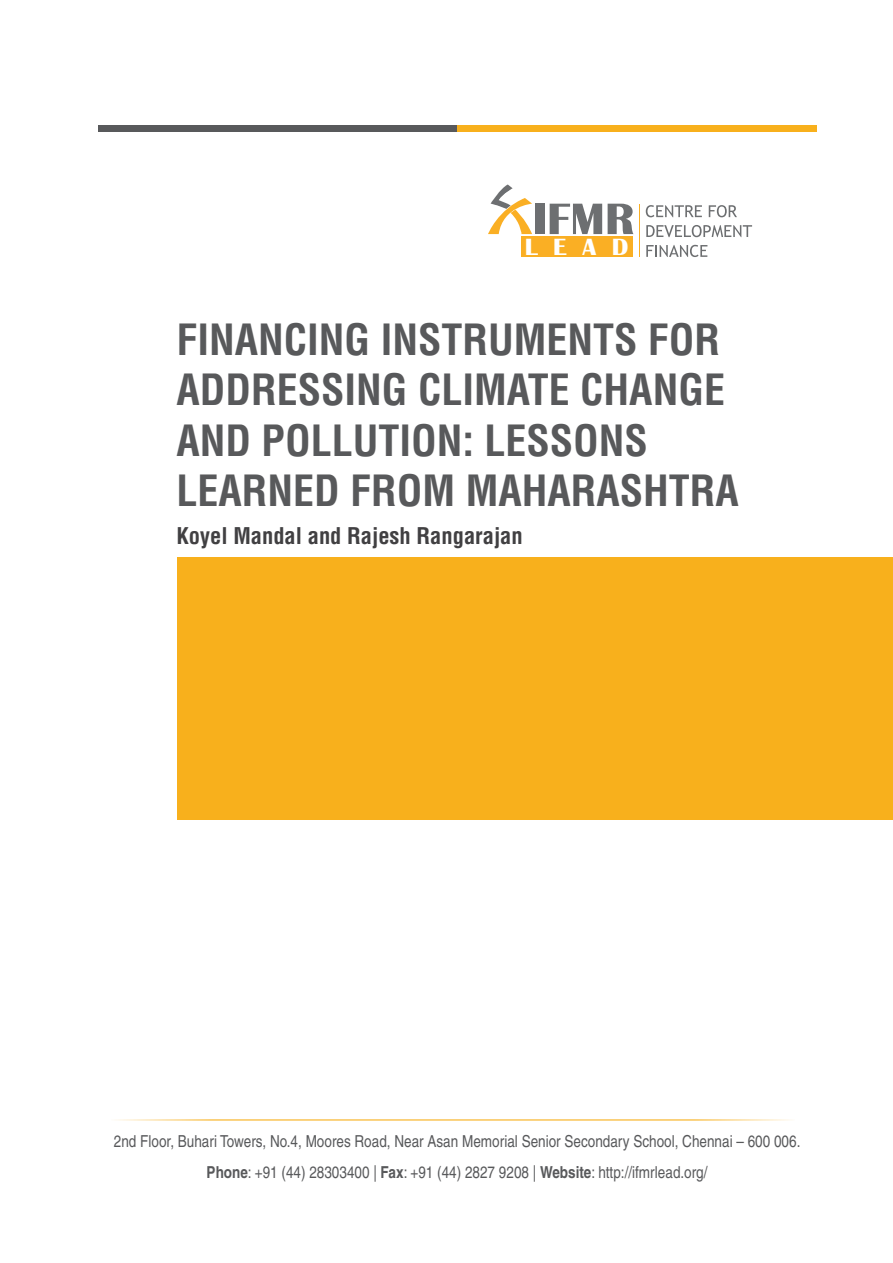
<style>
.page{position:relative;width:893px;height:1263px;background:#fff}
.page>*{position:absolute;margin:0;border:0;box-sizing:border-box;transform-origin:0 0}
.t1{font:700 condensed 42px/50.4px "Helvetica";color:#58595b}
.t2{font:700 24.3px "Britannic";color:#fff;scale:1.04 1}
.t3{font:700 condensed 22.5px "Helvetica";color:#414042}
.t4{font:condensed 16.5px/31px "Helvetica";color:#58595b;text-align:center}
.s1{font-weight:700}
</style>
<div class="page">
<div style="left:98px;top:125px;width:718px;height:7px;background:#58595b"></div>
<div style="left:457px;top:125px;width:359px;height:7px;background:#f8b01c"></div>
<div style="left:177px;top:557px;width:716px;height:263px;background:#f8b01c"></div>
<hr style="left:111px;top:1119px;width:684px;height:1px;background:#f8b01c">
<svg style="left:537px;top:203px;width:8px;height:31px"></svg>
<div style="left:535px;top:204px;width:9px;height:30px;background:#6d6f71"></div>
<svg style="left:547px;top:203px;width:206px;height:54px"></svg>
<svg style="left:488px;top:184px;width:49px;height:53px"></svg>
<div style="left:521px;top:237px;width:112px;height:20px;background:#faaf24"></div>
<h2 class="t2" style="left:525px;top:233px;width:101px">LEAD</h2>
<h1 class="t1" style="left:176px;top:314px;width:564px">FINANCING INSTRUMENTS FOR<br>ADDRESSING CLIMATE CHANGE<br>AND POLLUTION: LESSONS<br>LEARNED FROM MAHARASHTRA</h1>
<h3 class="t3" style="left:176px;top:522px;width:348px">Koyel Mandal and Rajesh Rangarajan</h3>
<p class="t4" style="left:114px;top:1125px;width:688px">2nd Floor, Buhari Towers, No.4, Moores Road, Near Asan Memorial Senior Secondary School, Chennai – 600 006.<br><span class="s1">Phone</span>: +91 (44) 28303400 | <span class="s1">Fax</span>: +91 (44) 2827 9208 | <span class="s1">Website</span>: http://ifmrlead.org/</p>
</div>
